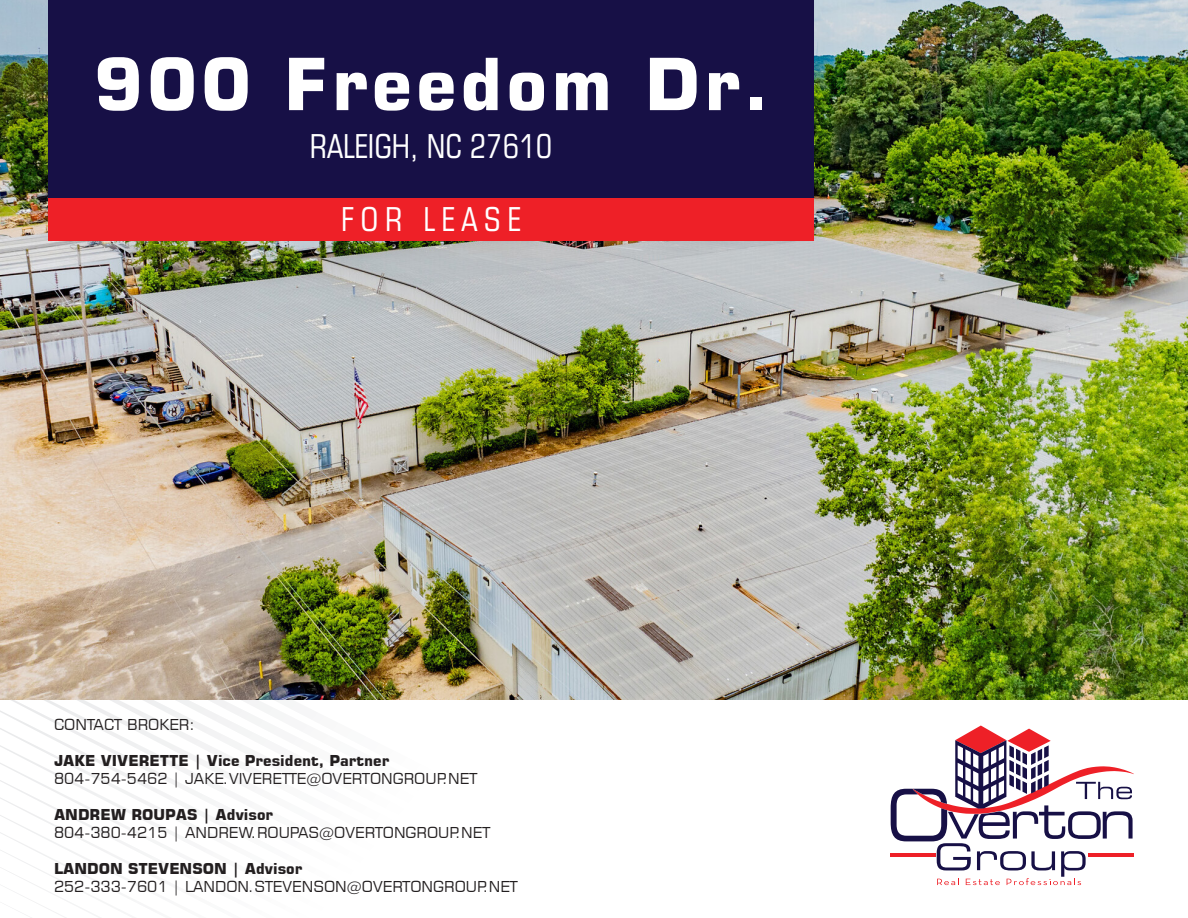
<style>
.page{position:relative;width:1188px;height:918px;background:#fff}
.page>*{position:absolute;margin:0;border:0;box-sizing:border-box;transform-origin:0 0}
.Heading{font:700 72px "Square 721 BT";letter-spacing:.05em;color:#fff}
.Heading-2{font:condensed 33px "Square 721 BT";color:#fff}
.Heading-3{font:condensed 33px "Square 721 BT";letter-spacing:.2em;color:#fff}
.Heading-4{font:15px "Square 721 BT";color:#231f20}
.Heading-5{font:700 15px "Square 721 BT";color:#231f20}
</style>
<div class="page">
<svg style="left:0;top:699px;width:1188px;height:18px"></svg>
<img style="left:0;top:0;width:1188px;height:699px">
<div style="left:49px;top:0;width:765px;height:198px;background:#171046"></div>
<svg style="left:0;top:726px;width:1134px;height:192px"></svg>
<div style="left:49px;top:198px;width:765px;height:42px;background:#ee2027"></div>
<p class="Heading" style="left:93px;top:40px;width:677px">900 Freedom Dr.</p>
<p class="Heading-2" style="left:310px;top:127px;width:244px">RALEIGH, NC 27610</p>
<p class="Heading-3" style="left:341px;top:200px;width:181px">FOR LEASE</p>
<p class="Heading-4" style="left:54px;top:716px;width:142px">CONTACT BROKER:</p>
<p class="Heading-5" style="left:54px;top:752px;width:337px">JAKE VIVERETTE | Vice President, Partner</p>
<p class="Heading-4" style="left:54px;top:770px;width:425px">804-754-5462 | JAKE.VIVERETTE@OVERTONGROUP.NET</p>
<p class="Heading-5" style="left:54px;top:806px;width:221px">ANDREW ROUPAS | Advisor</p>
<p class="Heading-4" style="left:54px;top:824px;width:438px">804-380-4215 | ANDREW.ROUPAS@OVERTONGROUP.NET</p>
<p class="Heading-5" style="left:54px;top:860px;width:250px">LANDON STEVENSON | Advisor</p>
<p class="Heading-4" style="left:54px;top:878px;width:465px">252-333-7601 | LANDON.STEVENSON@OVERTONGROUP.NET</p>
</div>
